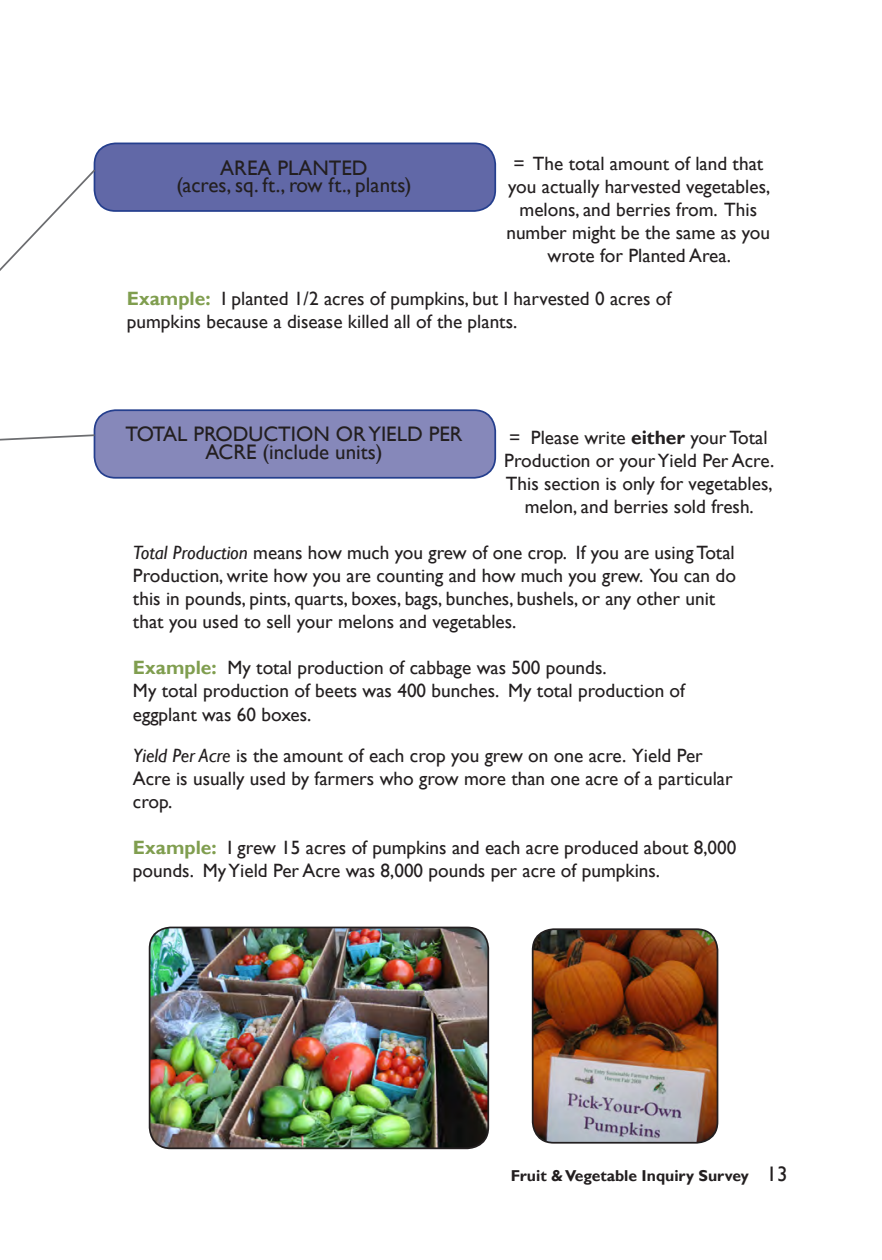
<style>
.page{position:relative;width:882px;height:1260px;background:#fff}
.page>*{position:absolute;margin:0;border:0;box-sizing:border-box;transform-origin:0 0}
.table_heading{font:21px/17.5px "Gill Sans";color:#231f20;text-align:center}
.t1{font:19.25px/23.1px "Gill Sans";color:#231f20}
.t2{font:700 15.75px "Gill Sans";color:#231f20}
.s1{font-weight:700;color:#809e4f}
.s2{font-weight:700}
.s3{font-style:italic}
.s4{font-weight:400;font-size:21px}
</style>
<div class="page">
<div style="left:94px;top:143px;width:401px;height:68px;background:#6168a7;border-radius:21px"></div>
<div style="left:94px;top:143px;width:402px;height:69px;border:2px solid #253f8e;border-radius:21px"></div>
<div style="left:94px;top:410px;width:401px;height:68px;background:#8688ba;border-radius:21px"></div>
<div style="left:94px;top:409px;width:402px;height:70px;border:2px solid #253f8e;border-radius:21px"></div>
<img style="left:150px;top:927px;width:338px;height:221px">
<div style="left:149px;top:927px;width:340px;height:222px;border:2px solid #231f20;border-radius:21px"></div>
<svg style="left:0;top:168px;width:97px;height:103px"></svg>
<svg style="left:0;top:433px;width:96px;height:12px"></svg>
<img style="left:533px;top:929px;width:185px;height:214px">
<div style="left:532px;top:928px;width:186px;height:216px;border:2px solid #231f20;border-radius:21px"></div>
<p class="table_heading" style="left:176px;top:159px;width:237px">AREA PLANTED<br>(acres, sq. ft., row ft., plants)</p>
<p class="t1" style="left:507px;top:152px;width:265px;text-align:center">= The total amount of land that you actually harvested vegetables, melons, and berries from. This number might be the same as you wrote for Planted Area.</p>
<p class="t1" style="left:127px;top:288px;width:546px"><span class="s1">Example:</span> I planted 1/2 acres of pumpkins, but I harvested 0 acres of</p>
<p class="t1" style="left:127px;top:311px;width:392px">pumpkins because a disease killed all of the plants.</p>
<p class="table_heading" style="left:125px;top:426px;width:339px">TOTAL PRODUCTION OR YIELD PER<br>ACRE (include units)</p>
<p class="t1" style="left:504px;top:426px;width:272px;text-align:center">= Please write <span class="s2">either</span> your Total Production or your Yield Per Acre.<br>This section is only for vegetables, melon, and berries sold fresh.</p>
<p class="t1" style="left:133px;top:541px;width:605px"><span class="s3">Total Production</span> means how much you grew of one crop. If you are using Total Production, write how you are counting and how much you grew. You can do this in pounds, pints, quarts, boxes, bags, bunches, bushels, or any other unit that you used to sell your melons and vegetables.</p>
<p class="t1" style="left:133px;top:657px;width:475px"><span class="s1">Example:</span> My total production of cabbage was 500 pounds.</p>
<p class="t1" style="left:133px;top:680px;width:554px">My total production of beets was 400 bunches. My total production of</p>
<p class="t1" style="left:133px;top:703px;width:180px">eggplant was 60 boxes.</p>
<p class="t1" style="left:133px;top:744px;width:601px"><span class="s3">Yield Per Acre</span> is the amount of each crop you grew on one acre. Yield Per<br>Acre is usually used by farmers who grow more than one acre of a particular crop.</p>
<p class="t1" style="left:133px;top:837px;width:605px"><span class="s1">Example:</span> I grew 15 acres of pumpkins and each acre produced about 8,000 pounds. My Yield Per Acre was 8,000 pounds per acre of pumpkins.</p>
<p class="t2" style="left:511px;top:1166px;width:278px">Fruit &amp; Vegetable Inquiry Survey <span class="s4">13</span></p>
</div>
